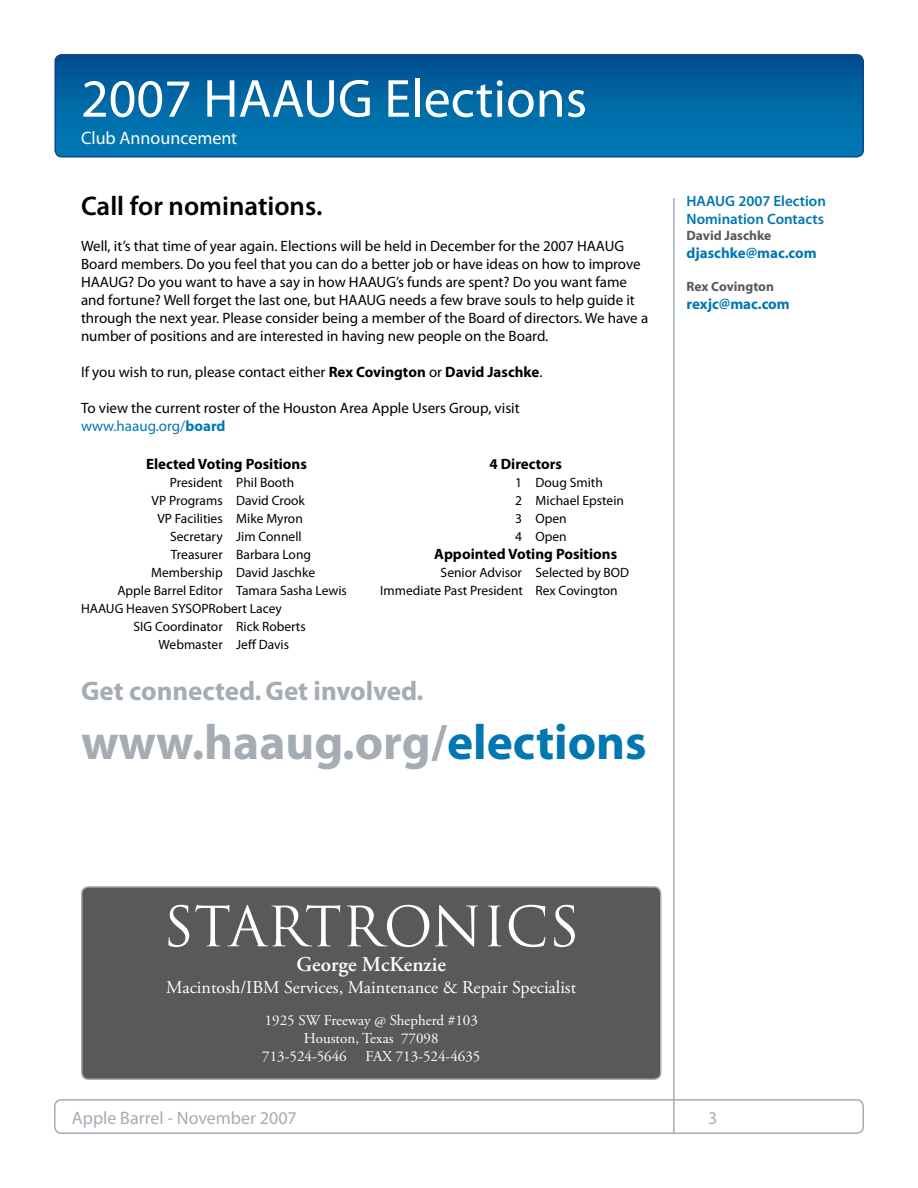
<style>
.page{position:relative;width:918px;height:1188px;background:#fff}
.page>*{position:absolute;margin:0;border:0;box-sizing:border-box;transform-origin:0 0}
.t1{font:54px "Myriad Pro";color:#fff}
.t2{font:54px "Trajan Pro";color:#fff}
.t3{font:700 49.5px "Myriad";color:#a6acb4}
.t4{font:700 27px "Myriad";color:#a6acb4}
.t5{font:600 27px "Myriad Pro";color:#000}
.t6{font:600 21px "Adobe Garamond Pro";color:#fff}
.t7{font:18px "Adobe Garamond Pro";color:#fff}
.t8{font:18px "Myriad Pro";color:#a6acb4}
.t9{font:18px "Myriad Pro";color:#fff}
.t10{font:15px/18px "Myriad Pro";color:#000}
.t11{font:15px "Adobe Garamond Pro";color:#fff}
.t12{font:700 15px "Myriad Pro";color:#000}
.t13{font:600 15px/18px "Myriad Pro";color:#0077b1}
.t14{font:700 15px "Myriad";color:#0077b1}
.t15{font:15px "Myriad";color:#0077b1}
.t16{font:13.5px/18px "Myriad Pro";color:#000}
.t17{font:700 13.5px "Myriad Pro";color:#58595b}
.s1{font-weight:700}
.s2{color:#0077b1}
</style>
<div class="page">
<svg style="left:57px;top:55px;width:806px;height:101px;background:#0067a4"></svg>
<div style="left:54px;top:54px;width:810px;height:104px;border:2px solid #0c468b;border-radius:7px"></div>
<hr style="left:673px;top:198px;width:2px;height:935px;background:#a6acb4">
<div style="left:54px;top:1099px;width:810px;height:35px;border:2px solid #a6acb4;border-radius:7px"></div>
<div style="left:82px;top:887px;width:579px;height:192px;background:#58595b;border-radius:7px"></div>
<div style="left:81px;top:886px;width:581px;height:194px;border:2px solid #a6acb4;border-radius:7px"></div>
<h1 class="t1" style="left:81px;top:65px;width:508px">2007 HAAUG Elections</h1>
<p class="t9" style="left:81px;top:127px;width:158px">Club Announcement</p>
<h3 class="t5" style="left:81px;top:189px;width:243px">Call for nominations.</h3>
<p class="t10" style="left:81px;top:237px;width:569px">Well, it’s that time of year again. Elections will be held in December for the 2007 HAAUG Board members. Do you feel that you can do a better job or have ideas on how to improve HAAUG? Do you want to have a say in how HAAUG’s funds are spent? Do you want fame and fortune? Well forget the last one, but HAAUG needs a few brave souls to help guide it through the next year. Please consider being a member of the Board of directors. We have a number of positions and are interested in having new people on the Board.</p>
<p class="t10" style="left:81px;top:363px;width:463px">If you wish to run, please contact either <span class="s1">Rex Covington</span> or <span class="s1">David Jaschke</span>.</p>
<p class="t10" style="left:81px;top:399px;width:440px">To view the current roster of the Houston Area Apple Users Group, visit</p>
<p class="t15" style="left:81px;top:419px;width:146px">www.haaug.org/<span class="s1">board</span></p>
<p class="t12" style="left:146px;top:454px;width:162px">Elected Voting Positions</p>
<p class="t16" style="left:170px;top:474px;width:126px">President Phil Booth</p>
<p class="t16" style="left:152px;top:492px;width:155px">VP Programs David Crook</p>
<p class="t16" style="left:157px;top:510px;width:147px">VP Facilities Mike Myron</p>
<p class="t16" style="left:170px;top:528px;width:133px">Secretary Jim Connell</p>
<p class="t16" style="left:171px;top:546px;width:142px">Treasurer Barbara Long</p>
<p class="t16" style="left:151px;top:564px;width:165px">Membership David Jaschke</p>
<p class="t16" style="left:117px;top:582px;width:231px">Apple Barrel Editor Tamara Sasha Lewis</p>
<p class="t16" style="left:81px;top:600px;width:202px">HAAUG Heaven SYSOPRobert Lacey</p>
<p class="t16" style="left:134px;top:618px;width:174px">SIG Coordinator Rick Roberts</p>
<p class="t16" style="left:159px;top:636px;width:132px">Webmaster Jeff Davis</p>
<p class="t12" style="left:489px;top:454px;width:74px">4 Directors</p>
<p class="t16" style="left:515px;top:474px;width:110px">1 Doug Smith<br>2 Michael Epstein<br>3 Open<br>4 Open</p>
<p class="t12" style="left:434px;top:544px;width:184px">Appointed Voting Positions</p>
<p class="t16" style="left:380px;top:564px;width:250px;text-indent:60px">Senior Advisor Selected by BOD<br>Immediate Past President Rex Covington</p>
<h3 class="t4" style="left:81px;top:677px;width:344px">Get connected. Get involved.</h3>
<h2 class="t3" style="left:81px;top:717px;width:567px">www.haaug.org/<span class="s2">elections</span></h2>
<p class="t13" style="left:687px;top:192px;width:141px">HAAUG 2007 Election<br>Nomination Contacts</p>
<p class="t17" style="left:687px;top:227px;width:86px">David Jaschke</p>
<p class="t14" style="left:687px;top:246px;width:132px">djaschke@mac.com</p>
<p class="t17" style="left:687px;top:277px;width:89px">Rex Covington</p>
<p class="t14" style="left:687px;top:296px;width:105px">rexjc@mac.com</p>
<h1 class="t2" style="left:163px;top:892px;width:418px">STARTRONICS</h1>
<h3 class="t6" style="left:297px;top:953px;width:151px">George McKenzie</h3>
<p class="t7" style="left:166px;top:976px;width:412px">Macintosh/IBM Services, Maintenance &amp; Repair Specialist</p>
<p class="t11" style="left:265px;top:1011px;width:215px">1925 SW Freeway @ Shepherd #103</p>
<p class="t11" style="left:304px;top:1029px;width:136px">Houston, Texas 77098</p>
<p class="t11" style="left:262px;top:1047px;width:86px">713-524-5646</p>
<p class="t11" style="left:366px;top:1047px;width:116px">FAX 713-524-4635</p>
<p class="t8" style="left:72px;top:1107px;width:227px">Apple Barrel - November 2007</p>
<p class="t8" style="left:708px;top:1107px;width:11px">3</p>
</div>
